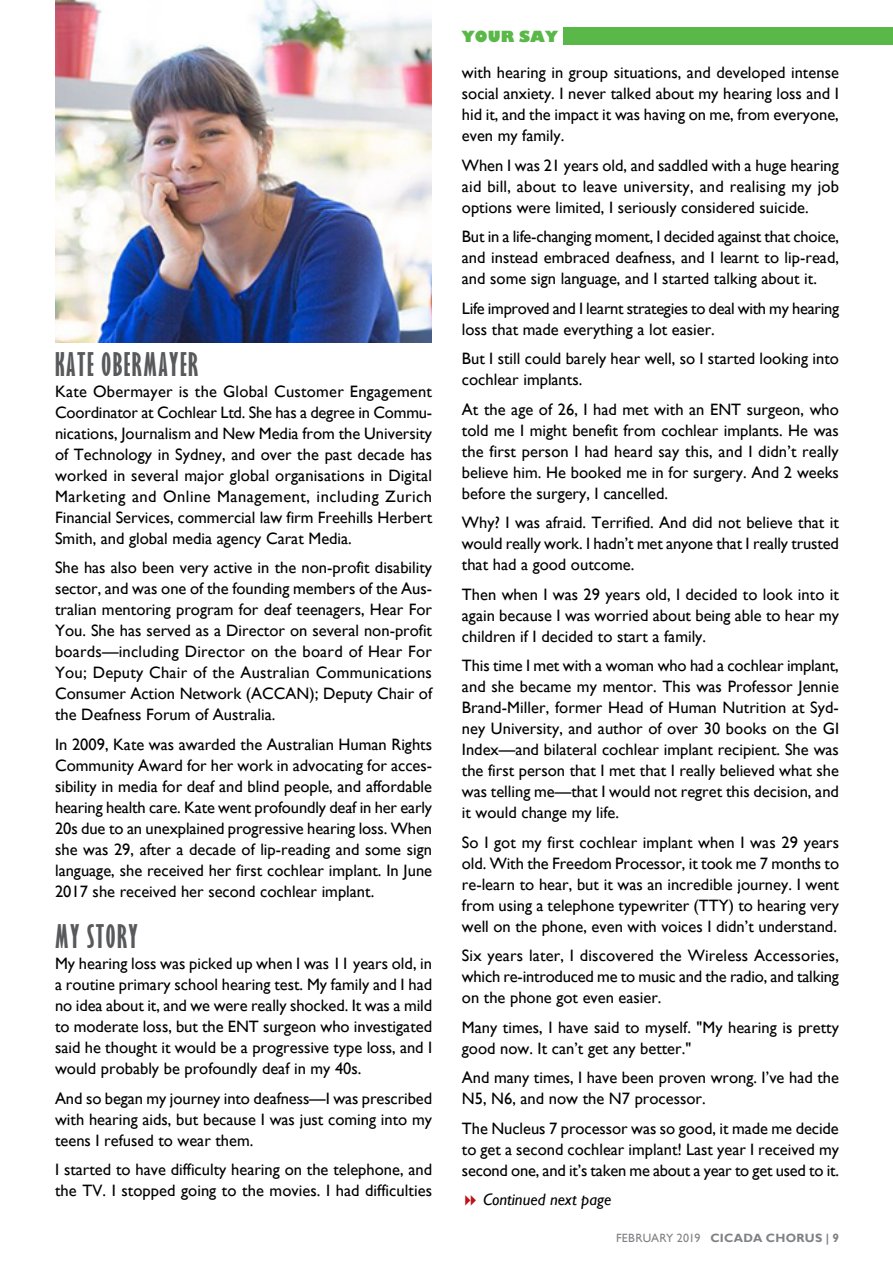
<style>
.page{position:relative;width:893px;height:1263px;background:#fff}
.page>*{position:absolute;margin:0;border:0;box-sizing:border-box;transform-origin:0 0}
.Subhead{font:700 extra-condensed 30px "Gill Sans";letter-spacing:.05em;color:#58595b}
.Body_text{font:16.5px/21px "Gill Sans";color:#000;text-align:justify}
.Body_text-2{font:italic 16.5px "Gill Sans";color:#000}
.Section_heading_2{font:800 15px "Gill Sans";color:#59b847}
.t1{font:700 12px "Gill Sans";letter-spacing:.025em;color:#808285}
.s1{font-weight:400}
</style>
<div class="page">
<img style="left:55px;top:0;width:377px;height:342px">
<div style="left:564px;top:27px;width:329px;height:18px;background:#59b847"></div>
<p class="Subhead" style="left:55px;top:346px;width:145px">KATE OBERMAYER</p>
<p class="Body_text" style="left:55px;top:381px;width:379px">Kate Obermayer is the Global Customer Engagement Coordinator at Cochlear Ltd. She has a degree in Commu&shy;nications, Journalism and New Media from the University of Technology in Sydney, and over the past decade has worked in several major global organisations in Digital Marketing and Online Management, including Zurich Financial Services, commercial law firm Freehills Herbert Smith, and global media agency Carat Media.</p>
<p class="Body_text" style="left:55px;top:558px;width:379px">She has also been very active in the non-profit disability sector, and was one of the founding members of the Aus&shy;tralian mentoring program for deaf teenagers, Hear For You. She has served as a Director on several non-profit boards—including Director on the board of Hear For You; Deputy Chair of the Australian Communications Consumer Action Network (ACCAN); Deputy Chair of the Deafness Forum of Australia.</p>
<p class="Body_text" style="left:55px;top:734px;width:379px">In 2009, Kate was awarded the Australian Human Rights Community Award for her work in advocating for acces&shy;sibility in media for deaf and blind people, and affordable hearing health care. Kate went profoundly deaf in her early 20s due to an unexplained progressive hearing loss. When she was 29, after a decade of lip-reading and some sign language, she received her first cochlear implant. In June 2017 she received her second cochlear implant.</p>
<p class="Subhead" style="left:55px;top:918px;width:84px">MY STORY</p>
<p class="Body_text" style="left:55px;top:953px;width:379px">My hearing loss was picked up when I was 11 years old, in a routine primary school hearing test. My family and I had no idea about it, and we were really shocked. It was a mild to moderate loss, but the ENT surgeon who investigated said he thought it would be a progressive type loss, and I would probably be profoundly deaf in my 40s.</p>
<p class="Body_text" style="left:55px;top:1088px;width:379px">And so began my journey into deafness—I was prescribed with hearing aids, but because I was just coming into my teens I refused to wear them.</p>
<p class="Body_text" style="left:55px;top:1159px;width:379px">I started to have difficulty hearing on the telephone, and the TV. I stopped going to the movies. I had difficulties</p>
<p class="Section_heading_2" style="left:461px;top:27px;width:99px">YOUR SAY</p>
<p class="Body_text" style="left:462px;top:62px;width:379px">with hearing in group situations, and developed intense social anxiety. I never talked about my hearing loss and I hid it, and the impact it was having on me, from everyone, even my family.</p>
<p class="Body_text" style="left:462px;top:155px;width:379px">When I was 21 years old, and saddled with a huge hearing aid bill, about to leave university, and realising my job options were limited, I seriously considered suicide.</p>
<p class="Body_text" style="left:462px;top:226px;width:379px">But in a life-changing moment, I decided against that choice, and instead embraced deafness, and I learnt to lip-read, and some sign language, and I started talking about it.</p>
<p class="Body_text" style="left:462px;top:298px;width:379px">Life improved and I learnt strategies to deal with my hearing loss that made everything a lot easier.</p>
<p class="Body_text" style="left:462px;top:348px;width:379px">But I still could barely hear well, so I started looking into cochlear implants.</p>
<p class="Body_text" style="left:462px;top:399px;width:379px">At the age of 26, I had met with an ENT surgeon, who told me I might benefit from cochlear implants. He was the first person I had heard say this, and I didn’t really believe him. He booked me in for surgery. And 2 weeks before the surgery, I cancelled.</p>
<p class="Body_text" style="left:462px;top:512px;width:379px">Why? I was afraid. Terrified. And did not believe that it would really work. I hadn’t met anyone that I really trusted that had a good outcome.</p>
<p class="Body_text" style="left:462px;top:584px;width:379px">Then when I was 29 years old, I decided to look into it again because I was worried about being able to hear my children if I decided to start a family.</p>
<p class="Body_text" style="left:462px;top:655px;width:379px">This time I met with a woman who had a cochlear implant, and she became my mentor. This was Professor Jennie Brand-Miller, former Head of Human Nutrition at Syd&shy;ney University, and author of over 30 books on the GI Index—and bilateral cochlear implant recipient. She was the first person that I met that I really believed what she was telling me—that I would not regret this decision, and it would change my life.</p>
<p class="Body_text" style="left:462px;top:832px;width:379px">So I got my first cochlear implant when I was 29 years old. With the Freedom Processor, it took me 7 months to re-learn to hear, but it was an incredible journey. I went from using a telephone typewriter (TTY) to hearing very well on the phone, even with voices I didn’t understand.</p>
<p class="Body_text" style="left:462px;top:945px;width:379px">Six years later, I discovered the Wireless Accessories, which re-introduced me to music and the radio, and talking on the phone got even easier.</p>
<p class="Body_text" style="left:462px;top:1017px;width:379px">Many times, I have said to myself. "My hearing is pretty good now. It can’t get any better."</p>
<p class="Body_text" style="left:462px;top:1067px;width:379px">And many times, I have been proven wrong. I’ve had the<br>N5, N6, and now the N7 processor.</p>
<p class="Body_text" style="left:462px;top:1118px;width:379px">The Nucleus 7 processor was so good, it made me decide to get a second cochlear implant! Last year I received my second one, and it’s taken me about a year to get used to it.</p>
<p class="Body_text-2" style="left:483px;top:1190px;width:130px">Continued next page</p>
<p class="t1" style="left:616px;top:1230px;width:224px"><span class="s1">FEBRUARY 2019</span> CICADA CHORUS | 9</p>
</div>
